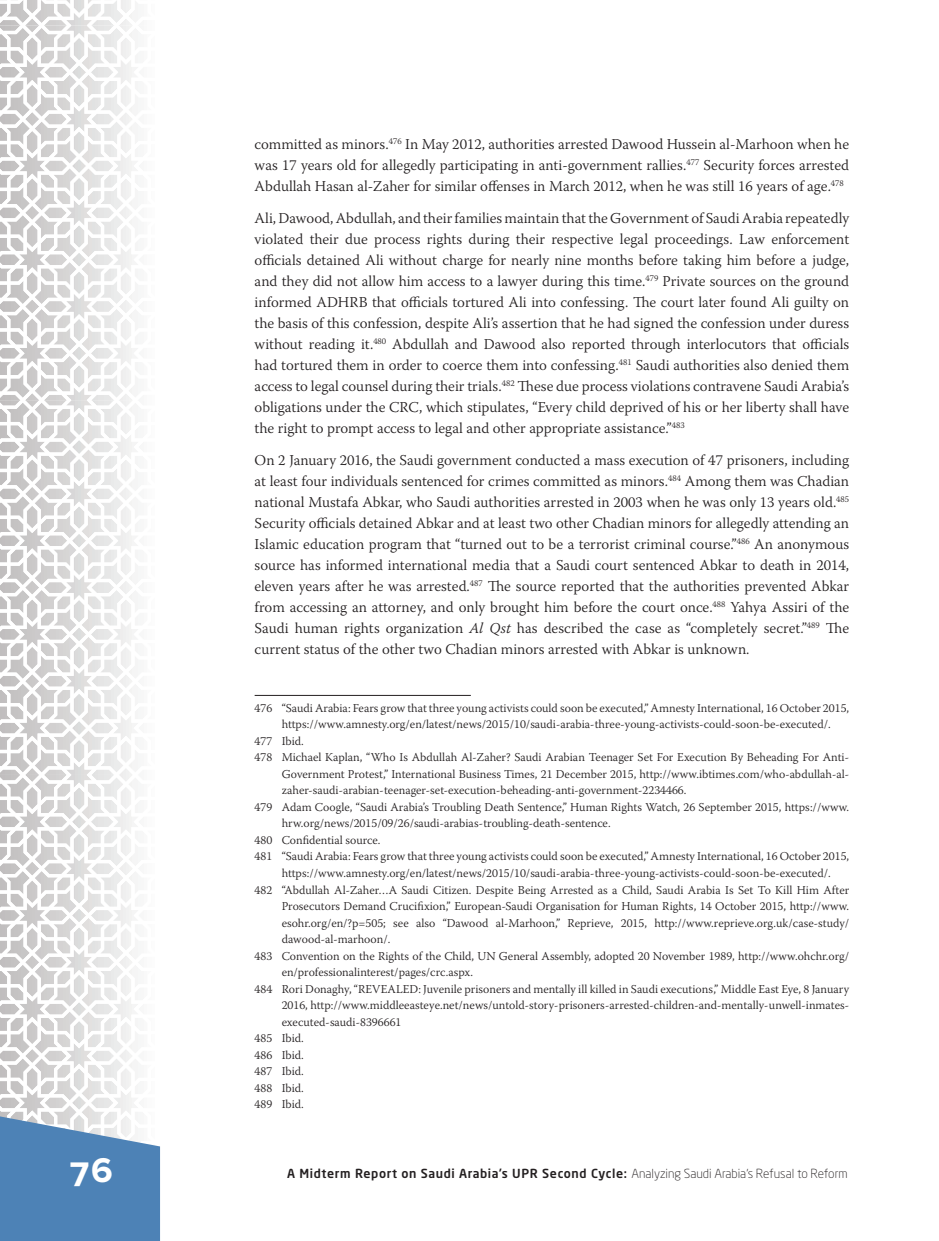
<style>
.page{position:relative;width:939px;height:1241px;background:#fff}
.page>*{position:absolute;margin:0;border:0;box-sizing:border-box;transform-origin:0 0}
.t1{font:700 35.55px "Proxima Nova S";color:#fff}
.t2{font:300 15px/21px "Warnock Pro";color:#231f20;text-align:justify}
.t3{font:500 12.3px "Neo Sans Pro";letter-spacing:.05em;color:#231f20}
.t4{font:300 12px "Warnock Pro";color:#231f20}
.s1{font-style:italic}
.s2{font-weight:300}
</style>
<div class="page">
<svg style="left:0;top:775px;width:132px;height:338px"></svg>
<svg style="left:0;top:400px;width:132px;height:375px"></svg>
<svg style="left:0;top:117px;width:132px;height:283px"></svg>
<svg style="left:0;top:0;width:132px;height:117px"></svg>
<svg style="left:0;top:1113px;width:160px;height:127px;background:#6491be"></svg>
<hr style="left:254px;top:695px;width:216px;height:1px;background:#231f20">
<p class="t2" style="left:254px;top:134px;width:596px">committed as minors.<sup>476</sup> In May 2012, authorities arrested Dawood Hussein al-Marhoon when he was 17 years old for allegedly participating in anti-government rallies.<sup>477</sup> Security forces arrested Abdullah Hasan al-Zaher for similar offenses in March 2012, when he was still 16 years of age.<sup>478</sup></p>
<p class="t2" style="left:254px;top:207px;width:596px">Ali, Dawood, Abdullah, and their families maintain that the Government of Saudi Arabia repeatedly violated their due process rights during their respective legal proceedings. Law enforcement officials detained Ali without charge for nearly nine months before taking him before a judge, and they did not allow him access to a lawyer during this time.<sup>479</sup> Private sources on the ground informed ADHRB that officials tortured Ali into confessing. The court later found Ali guilty on the basis of this confession, despite Ali’s assertion that he had signed the confession under duress without reading it.<sup>480</sup> Abdullah and Dawood also reported through interlocutors that officials had tortured them in order to coerce them into confessing.<sup>481</sup> Saudi authorities also denied them access to legal counsel during their trials.<sup>482</sup> These due process violations contravene Saudi Arabia’s obligations under the CRC, which stipulates, “Every child deprived of his or her liberty shall have the right to prompt access to legal and other appropriate assistance.”<sup>483</sup></p>
<p class="t2" style="left:254px;top:449px;width:596px">On 2 January 2016, the Saudi government conducted a mass execution of 47 prisoners, including at least four individuals sentenced for crimes committed as minors.<sup>484</sup> Among them was Chadian national Mustafa Abkar, who Saudi authorities arrested in 2003 when he was only 13 years old.<sup>485<br></sup>Security officials detained Abkar and at least two other Chadian minors for allegedly attending an Islamic education program that “turned out to be a terrorist criminal course.”<sup>486</sup> An anonymous source has informed international media that a Saudi court sentenced Abkar to death in 2014, eleven years after he was arrested.<sup>487</sup> The source reported that the authorities prevented Abkar from accessing an attorney, and only brought him before the court once.<sup>488</sup> Yahya Assiri of the Saudi human rights organization <span class="s1">Al Qst</span> has described the case as “completely secret.”<sup>489</sup> The current status of the other two Chadian minors arrested with Abkar is unknown.</p>
<p class="t4" style="left:254px;top:700px;width:596px">476 “Saudi Arabia: Fears grow that three young activists could soon be executed,” Amnesty International, 16 October 2015,</p>
<p class="t4" style="left:281px;top:717px;width:550px">https://www.amnesty.org/en/latest/news/2015/10/saudi-arabia-three-young-activists-could-soon-be-executed/.</p>
<p class="t4" style="left:254px;top:733px;width:51px">477 Ibid.</p>
<p class="t4" style="left:254px;top:750px;width:595px">478 Michael Kaplan, “Who Is Abdullah Al-Zaher? Saudi Arabian Teenager Set For Execution By Beheading For Anti-</p>
<p class="t4" style="left:281px;top:766px;width:568px">Government Protest,” International Business Times, 21 December 2015, http://www.ibtimes.com/who-abdullah-al-</p>
<p class="t4" style="left:281px;top:783px;width:406px">zaher-saudi-arabian-teenager-set-execution-beheading-anti-government-2234466.</p>
<p class="t4" style="left:254px;top:799px;width:596px">479 Adam Coogle, “Saudi Arabia’s Troubling Death Sentence,” Human Rights Watch, 26 September 2015, https://www.</p>
<p class="t4" style="left:281px;top:816px;width:330px">hrw.org/news/2015/09/26/saudi-arabias-troubling-death-sentence.</p>
<p class="t4" style="left:254px;top:832px;width:127px">480 Confidential source.</p>
<p class="t4" style="left:254px;top:849px;width:596px">481 “Saudi Arabia: Fears grow that three young activists could soon be executed,” Amnesty International, 16 October 2015,</p>
<p class="t4" style="left:281px;top:865px;width:550px">https://www.amnesty.org/en/latest/news/2015/10/saudi-arabia-three-young-activists-could-soon-be-executed/.</p>
<p class="t4" style="left:254px;top:882px;width:596px">482 “Abdullah Al-Zaher…A Saudi Citizen. Despite Being Arrested as a Child, Saudi Arabia Is Set To Kill Him After</p>
<p class="t4" style="left:281px;top:898px;width:568px">Prosecutors Demand Crucifixion,” European-Saudi Organisation for Human Rights, 14 October 2015, http://www.</p>
<p class="t4" style="left:281px;top:915px;width:569px">esohr.org/en/?p=505; see also “Dawood al-Marhoon,” Reprieve, 2015, http://www.reprieve.org.uk/case-study/</p>
<p class="t4" style="left:281px;top:931px;width:110px">dawood-al-marhoon/.</p>
<p class="t4" style="left:254px;top:948px;width:595px">483 Convention on the Rights of the Child, UN General Assembly, adopted 20 November 1989, http://www.ohchr.org/</p>
<p class="t4" style="left:281px;top:964px;width:193px">en/professionalinterest/pages/crc.aspx.</p>
<p class="t4" style="left:254px;top:981px;width:595px">484 Rori Donaghy, “REVEALED: Juvenile prisoners and mentally ill killed in Saudi executions,” Middle East Eye, 8 January</p>
<p class="t4" style="left:281px;top:997px;width:569px">2016, http://www.middleeasteye.net/news/untold-story-prisoners-arrested-children-and-mentally-unwell-inmates-</p>
<p class="t4" style="left:281px;top:1014px;width:121px">executed-saudi-8396661</p>
<p class="t4" style="left:254px;top:1030px;width:51px">485 Ibid.</p>
<p class="t4" style="left:254px;top:1047px;width:51px">486 Ibid.</p>
<p class="t4" style="left:254px;top:1063px;width:51px">487 Ibid.</p>
<p class="t4" style="left:254px;top:1080px;width:51px">488 Ibid.</p>
<p class="t4" style="left:254px;top:1096px;width:51px">489 Ibid.</p>
<h1 class="t1" style="left:70px;top:1150px;width:44px">76</h1>
<p class="t3" style="left:287px;top:1165px;width:562px">A Midterm Report on Saudi Arabia’s UPR Second Cycle: <span class="s2">Analyzing Saudi Arabia’s Refusal to Reform</span></p>
</div>
